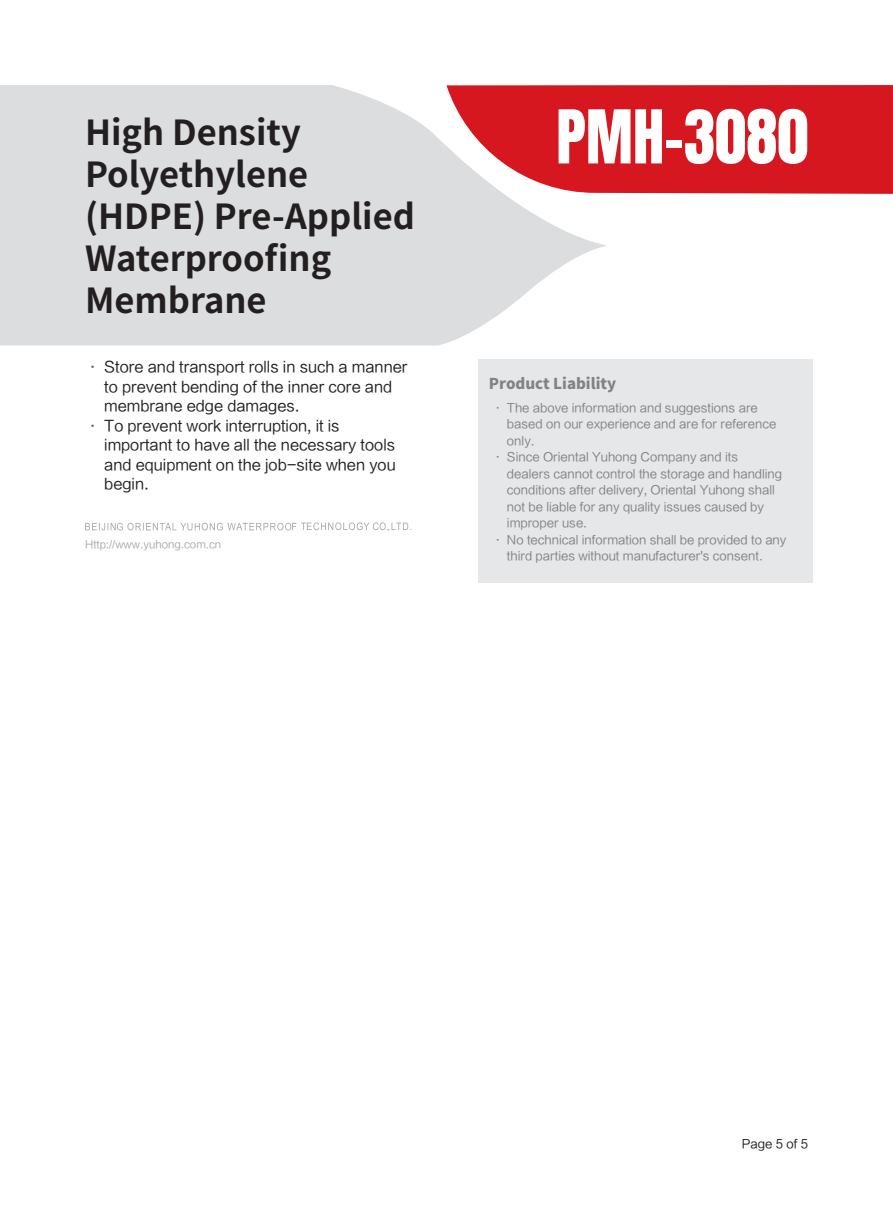
<style>
.page{position:relative;width:893px;height:1212px;background:#fff}
.page>*{position:absolute;margin:0;border:0;box-sizing:border-box;transform-origin:0 0}
.t1{font:63px "Anton";color:#fff}
.t2{font:700 34.5px/42px "Source Han Sans CN";color:#231f20}
.t3{font:15px/19.5px "FZLTHJW GB1 0";color:#231f20}
.t4{font:800 15px "Source Han Sans CN";color:#808285}
.t5{font:12px/16.5px "FZLTHJW GB1 0";color:#808285}
.t6{font:12px "FZLTHJW GB1 0";color:#231f20}
.t7{font:10.5px "FZLTHJW GB1 0";color:#a8a9ad}
.s1{color:#4b4c4d}
</style>
<div class="page">
<div style="left:608px;top:85px;width:285px;height:109px;background:#d7171f"></div>
<svg style="left:0;top:85px;width:608px;height:260px;background:#dfd0d2"></svg>
<div style="left:478px;top:359px;width:334px;height:224px;background:#e6e7e9"></div>
<svg style="left:85px;top:522px;width:326px;height:9px"></svg>
<p class="t2" style="left:85px;top:112px;width:331px">High Density<br>Polyethylene (HDPE) Pre-Applied<br>Waterproofing<br>Membrane</p>
<p class="t1" style="left:556px;top:105px;width:254px">PMH-3080</p>
<p class="t3" style="left:85px;top:358px;width:324px"><span class="s1">·</span> Store and transport rolls in such a manner</p>
<p class="t3" style="left:104px;top:377px;width:289px">to prevent bending of the inner core and membrane edge damages.</p>
<p class="t3" style="left:104px;top:436px;width:293px;text-align:justify">important to have all the necessary tools and equipment on the job-site when you begin.</p>
<p class="t3" style="left:85px;top:416px;width:256px"><span class="s1">·</span> To prevent work interruption, it is</p>
<p class="t7" style="left:85px;top:538px;width:138px">Http://www.yuhong.com.cn</p>
<p class="t4" style="left:489px;top:375px;width:129px">Product Liability</p>
<p class="t5" style="left:507px;top:399px;width:271px;text-indent:-15px">· The above information and suggestions are based on our experience and are for reference only.</p>
<p class="t5" style="left:507px;top:449px;width:277px;text-indent:-15px">· Since Oriental Yuhong Company and its dealers cannot control the storage and handling conditions after delivery, Oriental Yuhong shall not be liable for any quality issues caused by improper use.</p>
<p class="t5" style="left:507px;top:531px;width:281px;text-indent:-15px">· No technical information shall be provided to any third parties without manufacturer's consent.</p>
<p class="t6" style="left:742px;top:1137px;width:68px">Page 5 of 5</p>
</div>
